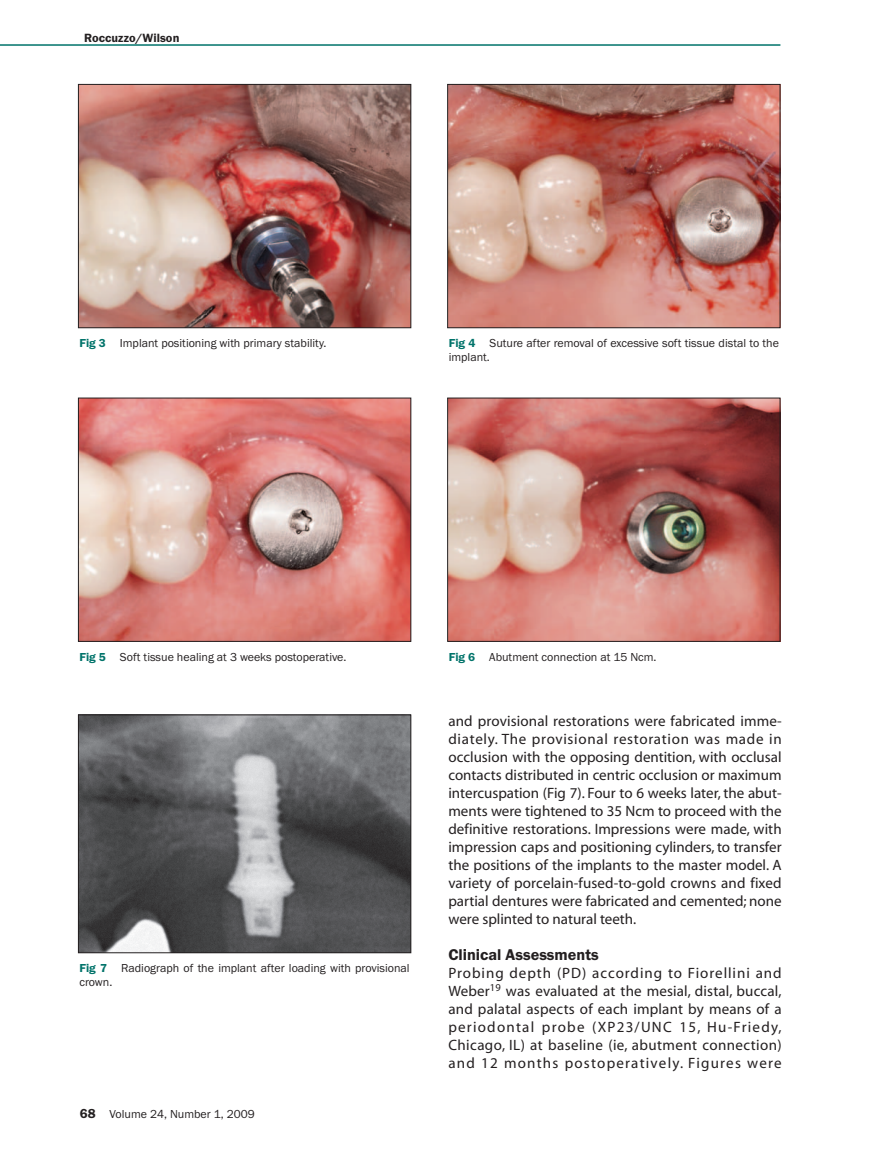
<style>
.page{position:relative;width:878px;height:1175px;background:#fff}
.page>*{position:absolute;margin:0;border:0;box-sizing:border-box;transform-origin:0 0}
.t1{font:600 16.2px "Franklin Gothic EF";color:#231f20}
.t2{font:15px/18px "Myriad";letter-spacing:.01em;color:#231f20;text-align:justify}
.t3{font:600 12.3px "Franklin Gothic EF";letter-spacing:.005em;color:#231f20}
.t4{font:12px/13.5px "Franklin Gothic EF";color:#231f20}
.s1{font-weight:600;color:#00736a}
.s2{font-weight:600;font-size:13.5px}
</style>
<div class="page">
<img style="left:0;top:44px;width:781px;height:910px">
<p class="t3" style="left:84px;top:34px;width:97px">Roccuzzo/Wilson</p>
<p class="t4" style="left:80px;top:337px;width:248px"><span class="s1">Fig 3</span> Implant positioning with primary stability.</p>
<p class="t4" style="left:448px;top:337px;width:332px"><span class="s1">Fig 4</span> Suture after removal of excessive soft tissue distal to the implant.</p>
<p class="t4" style="left:80px;top:651px;width:268px"><span class="s1">Fig 5</span> Soft tissue healing at 3 weeks postoperative.</p>
<p class="t4" style="left:448px;top:651px;width:209px"><span class="s1">Fig 6</span> Abutment connection at 15 Ncm.</p>
<p class="t4" style="left:80px;top:962px;width:332px"><span class="s1">Fig 7</span> Radiograph of the implant after loading with provisional crown.</p>
<p class="t4" style="left:80px;top:1108px;width:176px"><span class="s2">68</span> Volume 24, Number 1, 2009</p>
<p class="t2" style="left:448px;top:713px;width:335px">and provisional restorations were fabricated imme&shy;diately. The provisional restoration was made in occlusion with the opposing dentition, with occlusal contacts distributed in centric occlusion or maximum intercuspation (Fig 7). Four to 6 weeks later, the abut&shy;ments were tightened to 35 Ncm to proceed with the definitive restorations. Impressions were made, with impression caps and positioning cylinders, to transfer the positions of the implants to the master model. A variety of porcelain-fused-to-gold crowns and fixed partial dentures were fabricated and cemented; none were splinted to natural teeth.</p>
<p class="t1" style="left:448px;top:949px;width:152px">Clinical Assessments</p>
<p class="t2" style="left:448px;top:965px;width:335px">Probing depth (PD) according to Fiorellini and Weber<sup>19</sup> was evaluated at the mesial, distal, buccal, and palatal aspects of each implant by means of a periodontal probe (XP23/UNC 15, Hu-Friedy, Chicago, IL) at baseline (ie, abutment connection) and 12 months postoperatively. Figures were</p>
</div>
